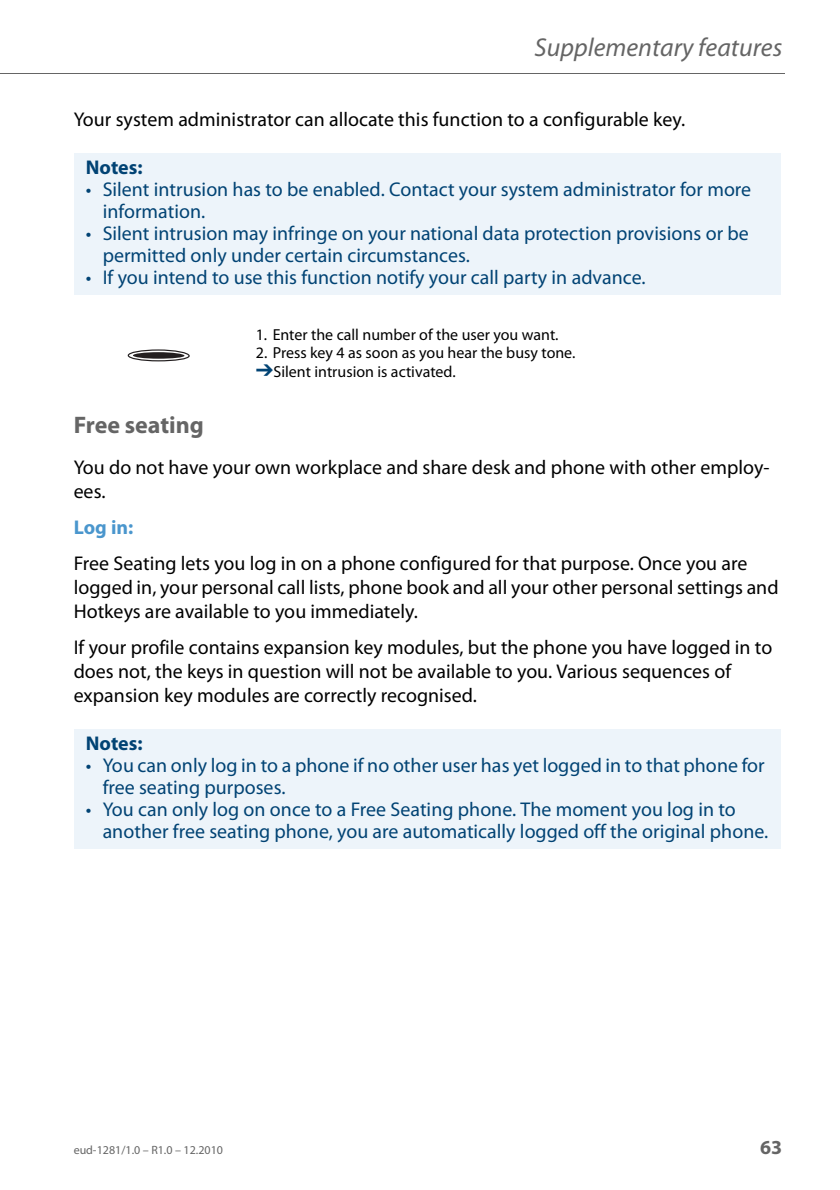
<style>
.page{position:relative;width:840px;height:1190px;background:#fff}
.page>*{position:absolute;margin:0;border:0;box-sizing:border-box;transform-origin:0 0}
.t1{font:italic 26px "Myriad Pro";color:#656565}
.t2{font:700 24px "Myriad Pro";color:#656565}
.t3{font:20px/24px "Myriad Pro";color:#000}
.t4{font:20px/22px "Myriad Pro";color:#014374}
.t5{font:700 20px "Myriad Pro";color:#014374}
.t6{font:700 20px "Myriad Pro";color:#4a96cd}
.t7{font:700 20px "Myriad Pro";color:#656565}
.t8{font:16px "Myriad Pro";color:#000}
.t9{font:12px "Myriad Pro";color:#656565}
.s1{color:#014374}
</style>
<div class="page">
<hr style="left:0;top:73px;width:784px;height:1px;background:#656565">
<div style="left:74px;top:153px;width:707px;height:142px;background:#edf4fa"></div>
<div style="left:74px;top:729px;width:707px;height:120px;background:#edf4fa"></div>
<svg style="left:128px;top:349px;width:62px;height:12px"></svg>
<div style="left:128px;top:349px;width:62px;height:12px;border:1px solid #231f20;border-radius:50%"></div>
<div style="left:133px;top:352px;width:51px;height:7px;background:#231f20;border-radius:50%"></div>
<h1 class="t1" style="left:535px;top:37px;width:249px">Supplementary features</h1>
<p class="t3" style="left:74px;top:109px;width:613px">Your system administrator can allocate this function to a configurable key.</p>
<p class="t5" style="left:86px;top:160px;width:58px">Notes:</p>
<p class="t4" style="left:103px;top:180px;width:650px;text-indent:-17px">• Silent intrusion has to be enabled. Contact your system administrator for more information.</p>
<p class="t4" style="left:103px;top:224px;width:648px;text-indent:-17px">• Silent intrusion may infringe on your national data protection provisions or be permitted only under certain circumstances.</p>
<p class="t4" style="left:86px;top:268px;width:561px">• If you intend to use this function notify your call party in advance.</p>
<p class="t8" style="left:256px;top:328px;width:304px">1. Enter the call number of the user you want.</p>
<p class="t8" style="left:256px;top:347px;width:321px">2. Press key 4 as soon as you hear the busy tone.</p>
<p class="t8" style="left:256px;top:366px;width:201px"><span class="s1">➔</span>Silent intrusion is activated.</p>
<p class="t2" style="left:74px;top:416px;width:132px">Free seating</p>
<p class="t3" style="left:74px;top:457px;width:697px">You do not have your own workplace and share desk and phone with other employ&shy;ees.</p>
<p class="t6" style="left:74px;top:520px;width:61px">Log in:</p>
<p class="t3" style="left:74px;top:553px;width:707px">Free Seating lets you log in on a phone configured for that purpose. Once you are logged in, your personal call lists, phone book and all your other personal settings and<br>Hotkeys are available to you immediately.</p>
<p class="t3" style="left:74px;top:637px;width:700px">If your profile contains expansion key modules, but the phone you have logged in to does not, the keys in question will not be available to you. Various sequences of expansion key modules are correctly recognised.</p>
<p class="t5" style="left:86px;top:736px;width:58px">Notes:</p>
<p class="t4" style="left:103px;top:756px;width:664px;text-indent:-17px">• You can only log in to a phone if no other user has yet logged in to that phone for free seating purposes.</p>
<p class="t4" style="left:103px;top:800px;width:667px;text-indent:-17px">• You can only log on once to a Free Seating phone. The moment you log in to another free seating phone, you are automatically logged off the original phone.</p>
<p class="t9" style="left:74px;top:1145px;width:151px">eud-1281/1.0 – R1.0 – 12.2010</p>
<p class="t7" style="left:760px;top:1139px;width:24px">63</p>
</div>
